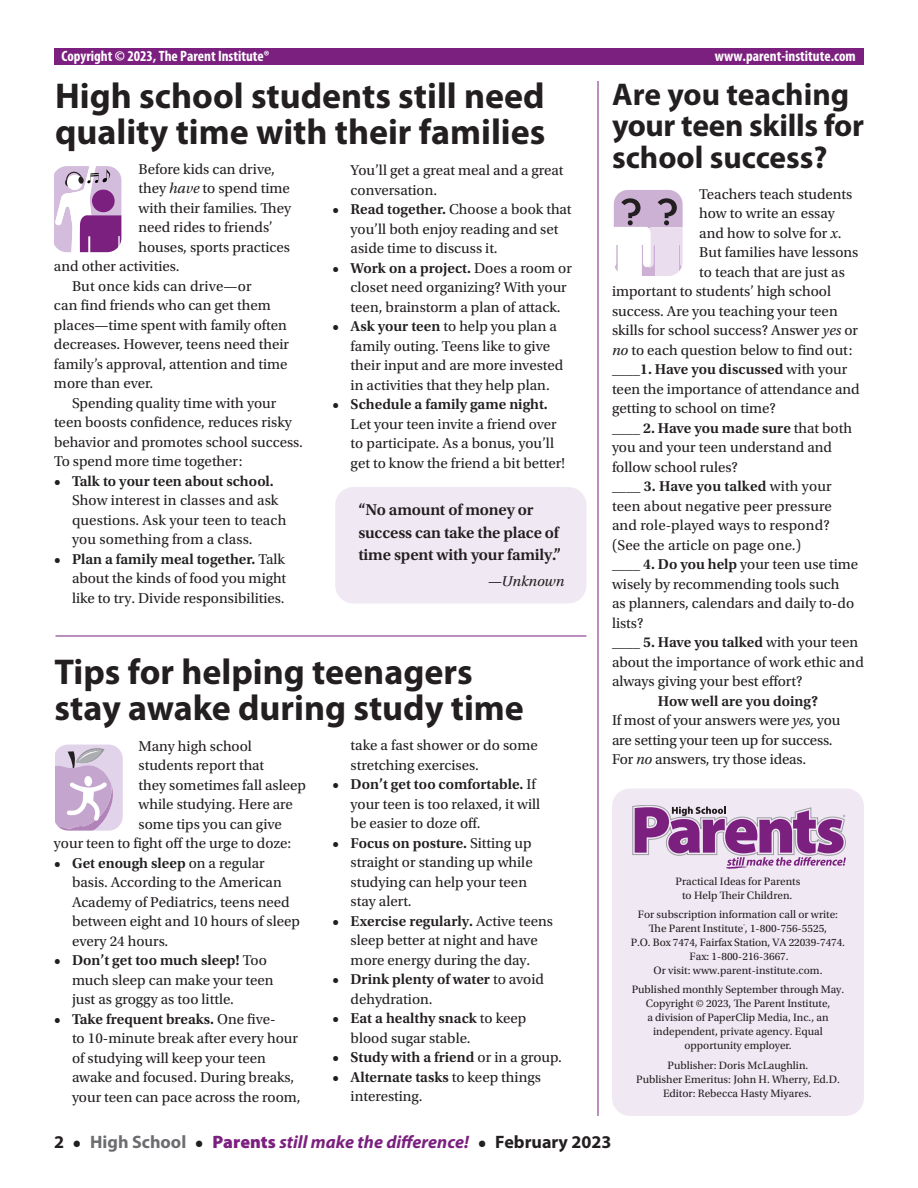
<style>
.page{position:relative;width:918px;height:1188px;background:#fff}
.page>*{position:absolute;margin:0;border:0;box-sizing:border-box;transform-origin:0 0}
.t1{font:700 36px/36px "Myriad Pro";color:#231f20}
.t2{font:700 31.5px/31.5px "Myriad Pro";color:#231f20}
.t3{font:italic 700 18px "Myriad Pro";color:#7c2080}
.t4{font:700 18px "Myriad Pro";color:#231f20}
.t5{font:600 16.5px/22.5px "Utopia Std";letter-spacing:-.01em;color:#231f20}
.t6{font:15px/19.5px "Utopia Std";color:#231f20}
.t7{font:600 15px/19.5px "Utopia Std";color:#231f20}
.t8{font:700 condensed 15px "Myriad Pro";color:#fff}
.t9{font:italic 15px "Utopia Std";letter-spacing:-.005em;color:#231f20}
.t10{font:11.25px/14.1px "Utopia Std";color:#231f20;text-align:center}
.s1{font-style:italic}
.s2{font-weight:600}
.s3{font-weight:400}
.s4{font-style:normal;color:#231f20}
.s5{font-family:"Utopia Std";font-style:normal;color:#231f20}
.s6{font-style:normal;color:#6c6d70}
.s7{font-weight:900;font-style:normal}
</style>
<div class="page">
<div style="left:612px;top:788px;width:252px;height:328px;background:#f0e9f4;border-radius:18px"></div>
<div style="left:54px;top:49px;width:810px;height:16px;background:#7c2080"></div>
<hr style="left:56px;top:636px;width:530px;height:1px;background:#7c2080">
<hr style="left:598px;top:81px;width:1px;height:1035px;background:#7c2080">
<div style="left:335px;top:487px;width:252px;height:116px;background:#f0e9f4;border-radius:18px"></div>
<svg style="left:55px;top:744px;width:68px;height:87px;background:#d2bed9"></svg>
<svg style="left:613px;top:190px;width:70px;height:86px"></svg>
<svg style="left:633px;top:805px;width:213px;height:64px"></svg>
<svg style="left:54px;top:166px;width:68px;height:87px"></svg>
<p class="t8" style="left:62px;top:46px;width:210px">Copyright © 2023, The Parent Institute®</p>
<p class="t8" style="left:715px;top:46px;width:142px">www.parent-institute.com</p>
<h1 class="t1" style="left:55px;top:77px;width:492px">High school students still need quality time with their families</h1>
<p class="t6" style="left:138px;top:160px;width:138px">Before kids can drive,</p>
<p class="t6" style="left:138px;top:179px;width:153px">they <span class="s1">have</span> to spend time</p>
<p class="t6" style="left:138px;top:199px;width:154px">with their families. They</p>
<p class="t6" style="left:138px;top:218px;width:136px">need rides to friends’</p>
<p class="t6" style="left:138px;top:238px;width:153px">houses, sports practices</p>
<p class="t6" style="left:54px;top:257px;width:127px">and other activities.</p>
<p class="t6" style="left:72px;top:277px;width:181px">But once kids can drive—or</p>
<p class="t6" style="left:54px;top:296px;width:218px">can find friends who can get them</p>
<p class="t6" style="left:54px;top:316px;width:234px">places—time spent with family often</p>
<p class="t6" style="left:54px;top:335px;width:237px">decreases. However, teens need their</p>
<p class="t6" style="left:54px;top:355px;width:235px">family’s approval, attention and time</p>
<p class="t6" style="left:54px;top:374px;width:101px">more than ever.</p>
<p class="t6" style="left:72px;top:394px;width:206px">Spending quality time with your</p>
<p class="t6" style="left:54px;top:413px;width:239px">teen boosts confidence, reduces risky</p>
<p class="t6" style="left:54px;top:433px;width:250px">behavior and promotes school success.</p>
<p class="t6" style="left:54px;top:452px;width:190px">To spend more time together:</p>
<p class="t7" style="left:54px;top:472px;width:221px">• Talk to your teen about school.</p>
<p class="t6" style="left:72px;top:491px;width:216px">Show interest in classes and ask questions. Ask your teen to teach you something from a class.</p>
<p class="t6" style="left:72px;top:550px;width:216px;text-align:justify;text-indent:-18px"><span class="s2">• Plan a family meal together.</span> Talk about the kinds of food you might like to try. Divide responsibilities.</p>
<p class="t6" style="left:351px;top:161px;width:214px">You’ll get a great meal and a great conversation.</p>
<p class="t6" style="left:351px;top:200px;width:223px;text-indent:-18px"><span class="s2">• Read together.</span> Choose a book that you’ll both enjoy reading and set aside time to discuss it.</p>
<p class="t6" style="left:351px;top:259px;width:223px;text-indent:-18px"><span class="s2">• Work on a project.</span> Does a room or closet need organizing? With your teen, brainstorm a plan of attack.</p>
<p class="t6" style="left:351px;top:317px;width:214px;text-indent:-18px"><span class="s2">• Ask your teen</span> to help you plan a family outing. Teens like to give their input and are more invested in activities that they help plan.</p>
<p class="t7" style="left:333px;top:395px;width:217px">• Schedule a family game night.</p>
<p class="t6" style="left:351px;top:415px;width:216px">Let your teen invite a friend over to participate. As a bonus, you’ll get to know the friend a bit better!</p>
<p class="t5" style="left:358px;top:499px;width:204px">“No amount of money or success can take the place of time spent with your family.”</p>
<p class="t9" style="left:487px;top:573px;width:79px">—Unknown</p>
<h1 class="t1" style="left:55px;top:652px;width:471px">Tips for helping teenagers stay awake during study time</h1>
<p class="t6" style="left:139px;top:736px;width:115px">Many high school</p>
<p class="t6" style="left:139px;top:756px;width:127px">students report that</p>
<p class="t6" style="left:139px;top:775px;width:169px">they sometimes fall asleep</p>
<p class="t6" style="left:139px;top:795px;width:156px">while studying. Here are</p>
<p class="t6" style="left:139px;top:814px;width:145px">some tips you can give</p>
<p class="t6" style="left:54px;top:834px;width:239px">your teen to fight off the urge to doze:</p>
<p class="t6" style="left:72px;top:853px;width:229px;text-indent:-18px"><span class="s2">• Get enough sleep</span> on a regular basis. According to the American<br>Academy of Pediatrics, teens need between eight and 10 hours of sleep every 24 hours.</p>
<p class="t6" style="left:72px;top:951px;width:203px;text-indent:-18px"><span class="s2">• Don’t get too much sleep!</span> Too much sleep can make your teen just as groggy as too little.</p>
<p class="t6" style="left:72px;top:1009px;width:230px;text-indent:-18px"><span class="s2">• Take frequent breaks.</span> One five-<br>to 10-minute break after every hour of studying will keep your teen awake and focused. During breaks, your teen can pace across the room,</p>
<p class="t6" style="left:351px;top:736px;width:189px">take a fast shower or do some stretching exercises.</p>
<p class="t6" style="left:351px;top:775px;width:191px;text-indent:-18px"><span class="s2">• Don’t get too comfortable.</span> If your teen is too relaxed, it will be easier to doze off.</p>
<p class="t6" style="left:351px;top:833px;width:184px;text-indent:-18px"><span class="s2">• Focus on posture.</span> Sitting up straight or standing up while studying can help your teen stay alert.</p>
<p class="t6" style="left:333px;top:911px;width:222px;text-align:center"><span class="s2">• Exercise regularly.</span> Active teens sleep better at night and have more energy during the day.</p>
<p class="t7" style="left:351px;top:970px;width:195px;text-indent:-18px">• Drink plenty of water <span class="s3">to avoid dehydration.</span></p>
<p class="t6" style="left:351px;top:1009px;width:177px;text-indent:-18px"><span class="s2">• Eat a healthy snack</span> to keep blood sugar stable.</p>
<p class="t7" style="left:333px;top:1048px;width:231px">• Study with a friend <span class="s3">or in a group.</span></p>
<p class="t6" style="left:351px;top:1067px;width:192px;text-indent:-18px"><span class="s2">• Alternate tasks</span> to keep things interesting.</p>
<h2 class="t2" style="left:612px;top:77px;width:253px">Are you teaching your teen skills for school success?</h2>
<p class="t6" style="left:699px;top:184px;width:155px">Teachers teach students</p>
<p class="t6" style="left:699px;top:204px;width:137px">how to write an essay</p>
<p class="t6" style="left:699px;top:223px;width:144px">and how to solve for <span class="s1">x</span>.</p>
<p class="t6" style="left:699px;top:243px;width:161px">But families have lessons</p>
<p class="t6" style="left:699px;top:262px;width:147px">to teach that are just as</p>
<p class="t6" style="left:612px;top:282px;width:221px">important to students’ high school</p>
<p class="t6" style="left:612px;top:301px;width:227px">success. Are you teaching your teen</p>
<p class="t6" style="left:612px;top:321px;width:248px">skills for school success? Answer <span class="s1">yes</span> or</p>
<p class="t6" style="left:612px;top:340px;width:242px"><span class="s1">no</span> to each question below to find out:</p>
<p class="t7" style="left:612px;top:360px;width:237px">____1. Have you discussed <span class="s3">with your</span></p>
<p class="t6" style="left:612px;top:379px;width:249px">teen the importance of attendance and</p>
<p class="t6" style="left:612px;top:399px;width:165px">getting to school on time?</p>
<p class="t7" style="left:612px;top:418px;width:242px">____ 2. Have you made sure <span class="s3">that both</span></p>
<p class="t6" style="left:612px;top:438px;width:222px">you and your teen understand and</p>
<p class="t6" style="left:612px;top:457px;width:127px">follow school rules?</p>
<p class="t7" style="left:612px;top:477px;width:221px">____ 3. Have you talked <span class="s3">with your</span></p>
<p class="t6" style="left:612px;top:496px;width:221px">teen about negative peer pressure</p>
<p class="t6" style="left:612px;top:516px;width:219px">and role-played ways to respond?</p>
<p class="t6" style="left:612px;top:535px;width:191px">(See the article on page one.)</p>
<p class="t7" style="left:612px;top:555px;width:248px">____ 4. Do you help <span class="s3">your teen use time</span></p>
<p class="t6" style="left:612px;top:574px;width:229px">wisely by recommending tools such</p>
<p class="t6" style="left:612px;top:594px;width:244px">as planners, calendars and daily to-do</p>
<p class="t6" style="left:612px;top:613px;width:33px">lists?</p>
<p class="t7" style="left:612px;top:633px;width:248px">____ 5. Have you talked <span class="s3">with your teen</span></p>
<p class="t6" style="left:612px;top:652px;width:253px">about the importance of work ethic and</p>
<p class="t6" style="left:612px;top:672px;width:192px">always giving your best effort?</p>
<p class="t6" style="left:612px;top:691px;width:230px;text-indent:46px"><span class="s2">How well are you doing?<br></span>If most of your answers were <span class="s1">yes,</span> you are setting your teen up for success.<br>For <span class="s1">no</span> answers, try those ideas.</p>
<p class="t10" style="left:676px;top:875px;width:126px">Practical Ideas for Parents to Help Their Children.</p>
<p class="t10" style="left:631px;top:907px;width:216px">For subscription information call or write:<br>The Parent Institute<sup>®</sup>, 1-800-756-5525,<br>P.O. Box 7474, Fairfax Station, VA 22039-7474.<br>Fax: 1-800-216-3667.<br>Or visit: www.parent-institute.com.</p>
<p class="t10" style="left:632px;top:982px;width:214px">Published monthly September through May.<br>Copyright © 2023, The Parent Institute,<br>a division of PaperClip Media, Inc., an independent, private agency. Equal opportunity employer.</p>
<p class="t10" style="left:636px;top:1059px;width:205px">Publisher: Doris McLaughlin.<br>Publisher Emeritus: John H. Wherry, Ed.D.<br>Editor: Rebecca Hasty Miyares.</p>
<p class="t3" style="left:54px;top:1130px;width:434px"><span class="s4">2</span> <span class="s5">•</span> <span class="s6">High School</span> <span class="s5">•</span> <span class="s7">Parents</span> still make the difference! <span class="s5">•</span></p>
<p class="t4" style="left:495px;top:1130px;width:118px">February 2023</p>
</div>
